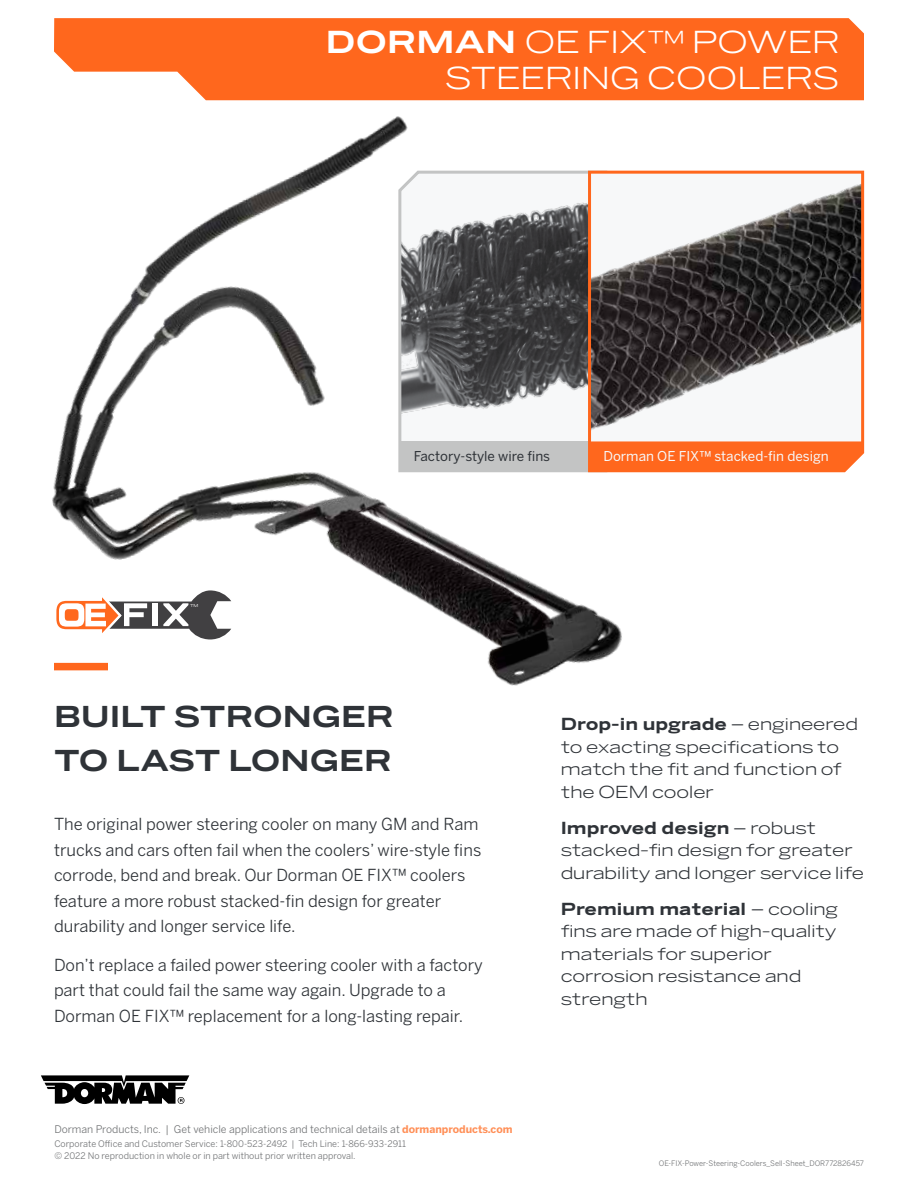
<style>
.page{position:relative;width:918px;height:1188px;background:#fff}
.page>*{position:absolute;margin:0;border:0;box-sizing:border-box;transform-origin:0 0}
.t1{font:30px/36px "Benton Sans Wide";letter-spacing:.005em;color:#fff;text-align:right}
.t2{font:700 28.5px/43.5px "Benton Sans Wide";color:#2f3338}
.t3{font:16.5px/25.5px "Benton Sans";color:#2f3338}
.t4{font:16.5px/22.5px "Benton Sans Wide";color:#2f3338}
.t5{font:13.5px "Benton Sans";color:#f7f8f9}
.t6{font:13.5px "Benton Sans";color:#2f3338}
.t7{font:10.5px "Benton Sans";color:#727476}
.t8{font:9px/12px "Benton Sans";color:#727476}
.t9{font:7.5px "Benton Sans";color:#727476}
.t10{font:4.05px "Benton Sans Wide";color:#fff}
.s1{font-weight:700}
.s2{font-weight:700;color:#ff9058}
</style>
<div class="page">
<svg style="left:54px;top:18px;width:810px;height:82px;background:#ff6e28"></svg>
<svg style="left:41px;top:1075px;width:148px;height:29px"></svg>
<img style="left:52px;top:90px;width:580px;height:596px">
<svg style="left:397px;top:168px;width:212px;height:306px"></svg>
<div style="left:400px;top:441px;width:206px;height:30px;background:#c3c4c4"></div>
<svg style="left:587px;top:169px;width:278px;height:305px"></svg>
<div style="left:590px;top:441px;width:273px;height:30px;background:#ff671d"></div>
<svg style="left:54px;top:588px;width:182px;height:54px"></svg>
<div style="left:54px;top:663px;width:54px;height:7px;background:#ff671d"></div>
<h1 class="t1" style="left:326px;top:24px;width:515px"><span class="s1">DORMAN</span> OE FIX™ POWER<br>STEERING COOLERS</h1>
<p class="t10" style="left:190px;top:603px;width:10px">TM</p>
<p class="t6" style="left:414px;top:448px;width:138px">Factory-style wire fins</p>
<p class="t5" style="left:604px;top:448px;width:227px">Dorman OE FIX™ stacked-fin design</p>
<h2 class="t2" style="left:54px;top:696px;width:341px">BUILT STRONGER<br>TO LAST LONGER</h2>
<p class="t3" style="left:54px;top:811px;width:429px">The original power steering cooler on many GM and Ram trucks and cars often fail when the coolers’ wire-style fins corrode, bend and break. Our Dorman OE FIX™ coolers feature a more robust stacked-fin design for greater durability and longer service life.</p>
<p class="t3" style="left:54px;top:952px;width:430px">Don’t replace a failed power steering cooler with a factory part that could fail the same way again. Upgrade to a<br>Dorman OE FIX™ replacement for a long-lasting repair.</p>
<p class="t7" style="left:54px;top:1123px;width:460px">Dorman Products, Inc. | Get vehicle applications and technical details at <span class="s2">dormanproducts.com</span></p>
<p class="t8" style="left:54px;top:1138px;width:353px">Corporate Office and Customer Service: 1-800-523-2492 | Tech Line: 1-866-933-2911 © 2022 No reproduction in whole or in part without prior written approval.</p>
<p class="t4" style="left:561px;top:713px;width:299px"><span class="s1">Drop-in upgrade</span> – engineered to exacting specifications to match the fit and function of the OEM cooler</p>
<p class="t4" style="left:561px;top:817px;width:305px"><span class="s1">Improved design</span> – robust stacked-fin design for greater durability and longer service life</p>
<p class="t4" style="left:561px;top:898px;width:279px"><span class="s1">Premium material</span> – cooling fins are made of high-quality materials for superior corrosion resistance and strength</p>
<p class="t9" style="left:659px;top:1159px;width:207px">OE-FIX-Power-Steering-Coolers_Sell-Sheet_DOR772826457</p>
</div>
